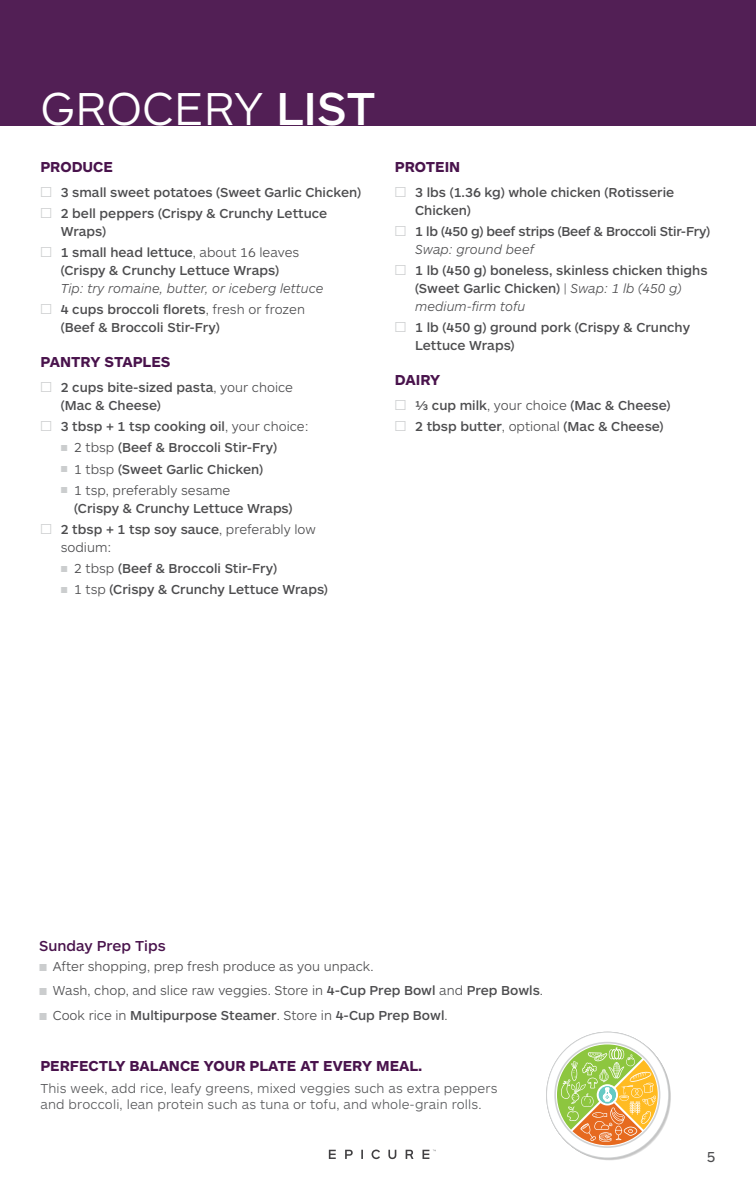
<style>
.page{position:relative;width:756px;height:1188px;background:#fff}
.page>*{position:absolute;margin:0;border:0;box-sizing:border-box;transform-origin:0 0}
.t1{font:300 48px "ARS Maquette Pro";color:#fff}
.t2{font:700 15px "ARS Maquette Pro";color:#49134c}
.t3{font:500 15px "ARS Maquette Pro";color:#49134c}
.t4{font:15px "ARS Maquette Pro";color:#4d4d4f}
.t5{font:500 13.5px/18px "ARS Maquette Pro";color:#4d4d4f}
.t6{font:300 13.5px/18px "ARS Maquette Pro";color:#4d4d4f}
.t7{font:300 13.5px/15.8px "ARS Maquette Pro";letter-spacing:.01em;color:#58595b}
.t8{font:500 13.5px/18px "ARS Maquette Pro";letter-spacing:-.02em;color:#4d4d4f}
.t9{font:italic 300 13.5px "ARS Maquette Pro";color:#4d4d4f}
.s1{font-weight:500}
.s2{font-weight:400;font-size:15px;color:#cbcdce}
.s3{font-weight:300}
.s4{font-weight:400;font-size:9px;color:#cbcdce}
.s5{font-weight:300;font-style:italic}
.s6{font-weight:400;font-size:10.5px;color:#cbcdce}
</style>
<div class="page">
<svg style="left:329px;top:1150px;width:7px;height:9px"></svg>
<svg style="left:345px;top:1150px;width:8px;height:9px"></svg>
<svg style="left:361px;top:1150px;width:2px;height:9px"></svg>
<svg style="left:388px;top:1150px;width:8px;height:9px"></svg>
<svg style="left:406px;top:1150px;width:7px;height:9px"></svg>
<svg style="left:423px;top:1150px;width:13px;height:9px"></svg>
<svg style="left:372px;top:1150px;width:8px;height:9px"></svg>
<div style="left:0;top:0;width:756px;height:125px;background:#521f55"></div>
<svg style="left:546px;top:1032px;width:125px;height:129px"></svg>
<h1 class="t1" style="left:40px;top:78px;width:337px">GROCERY <span class="s1">LIST</span></h1>
<p class="t2" style="left:40px;top:157px;width:74px">PRODUCE</p>
<p class="t5" style="left:40px;top:182px;width:322px"><span class="s2">□</span> 3 small sweet potatoes (Sweet Garlic Chicken)</p>
<p class="t5" style="left:61px;top:203px;width:268px;text-indent:-20px"><span class="s2">□</span> 2 bell peppers (Crispy &amp; Crunchy Lettuce<br>Wraps)</p>
<p class="t5" style="left:40px;top:243px;width:260px;text-align:center"><span class="s2">□</span> 1 small head lettuce<span class="s3">, about 16 leaves </span>(Crispy &amp; Crunchy Lettuce Wraps)</p>
<p class="t9" style="left:61px;top:280px;width:264px">Tip: try romaine, butter, or iceberg lettuce</p>
<p class="t5" style="left:61px;top:300px;width:246px;text-indent:-20px"><span class="s2">□</span> 4 cups broccoli florets<span class="s3">, fresh or frozen </span>(Beef &amp; Broccoli Stir-Fry)</p>
<p class="t2" style="left:40px;top:352px;width:131px">PANTRY STAPLES</p>
<p class="t5" style="left:61px;top:377px;width:234px;text-indent:-20px"><span class="s2">□</span> 2 cups bite-sized pasta<span class="s3">, your choice </span>(Mac &amp; Cheese)</p>
<p class="t5" style="left:40px;top:417px;width:270px"><span class="s2">□</span> 3 tbsp + 1 tsp cooking oil<span class="s3">, your choice:</span></p>
<p class="t5" style="left:61px;top:438px;width:218px"><span class="s4">■</span> <span class="s3">2 tbsp</span> (Beef &amp; Broccoli Stir-Fry)</p>
<p class="t5" style="left:61px;top:459px;width:204px"><span class="s4">■</span> <span class="s3">1 tbsp</span> (Sweet Garlic Chicken)</p>
<p class="t5" style="left:74px;top:480px;width:220px;text-indent:-14px"><span class="s4">■</span> <span class="s3">1 tsp, preferably sesame<br></span>(Crispy &amp; Crunchy Lettuce Wraps)</p>
<p class="t6" style="left:61px;top:520px;width:257px;text-indent:-20px"><span class="s2">□</span> <span class="s1">2 tbsp + 1 tsp soy sauce</span>, preferably low sodium:</p>
<p class="t5" style="left:61px;top:559px;width:218px"><span class="s4">■</span> <span class="s3">2 tbsp</span> (Beef &amp; Broccoli Stir-Fry)</p>
<p class="t5" style="left:61px;top:580px;width:269px"><span class="s4">■</span> <span class="s3">1 tsp</span> (Crispy &amp; Crunchy Lettuce Wraps)</p>
<p class="t2" style="left:395px;top:157px;width:67px">PROTEIN</p>
<p class="t5" style="left:415px;top:182px;width:261px;text-indent:-20px"><span class="s2">□</span> 3 lbs (1.36 kg) whole chicken (Rotisserie<br>Chicken)</p>
<p class="t8" style="left:415px;top:221px;width:296px;text-indent:-20px"><span class="s2">□</span> 1 lb (450 g) beef strips (Beef &amp; Broccoli Stir-Fry)<br><span class="s5">Swap: ground beef</span></p>
<p class="t5" style="left:415px;top:261px;width:294px;text-indent:-20px"><span class="s2">□</span> 1 lb (450 g) boneless, skinless chicken thighs (Sweet Garlic Chicken) <span class="s3">|</span> <span class="s5">Swap: 1 lb (450 g) medium-firm tofu</span></p>
<p class="t5" style="left:415px;top:318px;width:276px;text-indent:-20px"><span class="s2">□</span> 1 lb (450 g) ground pork (Crispy &amp; Crunchy<br>Lettuce Wraps)</p>
<p class="t2" style="left:395px;top:370px;width:47px">DAIRY</p>
<p class="t5" style="left:395px;top:395px;width:277px"><span class="s2">□</span> 1/3 cup milk<span class="s3">, your choice</span> (Mac &amp; Cheese)</p>
<p class="t5" style="left:395px;top:417px;width:270px"><span class="s2">□</span> 2 tbsp butter<span class="s3">, optional</span> (Mac &amp; Cheese)</p>
<p class="t3" style="left:39px;top:936px;width:128px">Sunday Prep Tips</p>
<p class="t6" style="left:39px;top:956px;width:336px"><span class="s6">■</span> After shopping, prep fresh produce as you unpack.</p>
<p class="t6" style="left:39px;top:981px;width:505px"><span class="s6">■</span> Wash, chop, and slice raw veggies. Store in <span class="s1">4-Cup Prep Bowl</span> and <span class="s1">Prep Bowls</span>.</p>
<p class="t5" style="left:39px;top:1006px;width:410px"><span class="s6">■</span> <span class="s3">Cook rice in</span> Multipurpose Steamer<span class="s3">. Store in</span> 4-Cup Prep Bowl<span class="s3">.</span></p>
<p class="t2" style="left:40px;top:1056px;width:384px">PERFECTLY BALANCE YOUR PLATE AT EVERY MEAL.</p>
<p class="t7" style="left:40px;top:1080px;width:459px">This week, add rice, leafy greens, mixed veggies such as extra peppers and broccoli, lean protein such as tuna or tofu, and whole-grain rolls.</p>
<p class="t4" style="left:707px;top:1147px;width:10px">5</p>
</div>
